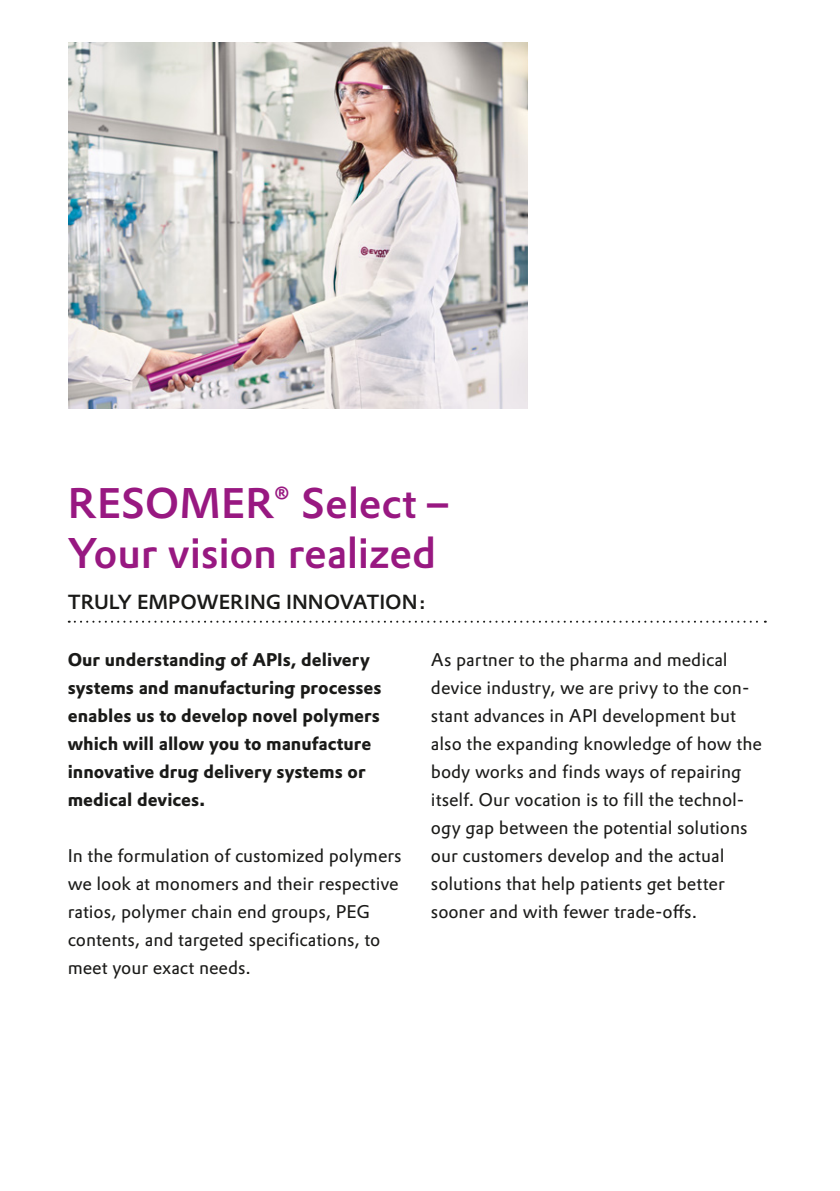
<style>
.page{position:relative;width:840px;height:1191px;background:#fff}
.page>*{position:absolute;margin:0;border:0;box-sizing:border-box;transform-origin:0 0}
.t1{font:500 42px/50.4px "Evonik Prokyon";letter-spacing:-.005em;color:#981881}
.t2{font:500 20px "Evonik Prokyon";color:#1a1a18}
.t3{font:18px/28px "Evonik Prokyon";color:#1a1a18}
.t4{font:700 18px/28px "Evonik Prokyon";color:#1a1a18}
</style>
<div class="page">
<img style="left:68px;top:42px;width:459px;height:366px">
<svg style="left:69px;top:620px;width:696px;height:2px"></svg>
<h1 class="t1" style="left:68px;top:475px;width:382px">RESOMER® Select –<br>Your vision realized</h1>
<p class="t2" style="left:68px;top:586px;width:359px">TRULY EMPOWERING INNOVATION:</p>
<p class="t4" style="left:68px;top:644px;width:315px">Our understanding of APIs, delivery systems and manufacturing processes enables us to develop novel polymers which will allow you to manufacture innovative drug delivery systems or medical devices.</p>
<p class="t3" style="left:68px;top:840px;width:335px">In the formulation of customized polymers we look at monomers and their respective ratios, polymer chain end groups, PEG contents, and targeted specifications, to meet your exact needs.</p>
<p class="t3" style="left:430px;top:644px;width:332px">As partner to the pharma and medical device industry, we are privy to the con&shy;stant advances in API development but also the expanding knowledge of how the body works and finds ways of repairing itself. Our vocation is to fill the technol&shy;ogy gap between the potential solutions our customers develop and the actual solutions that help patients get better sooner and with fewer trade-offs.</p>
</div>
